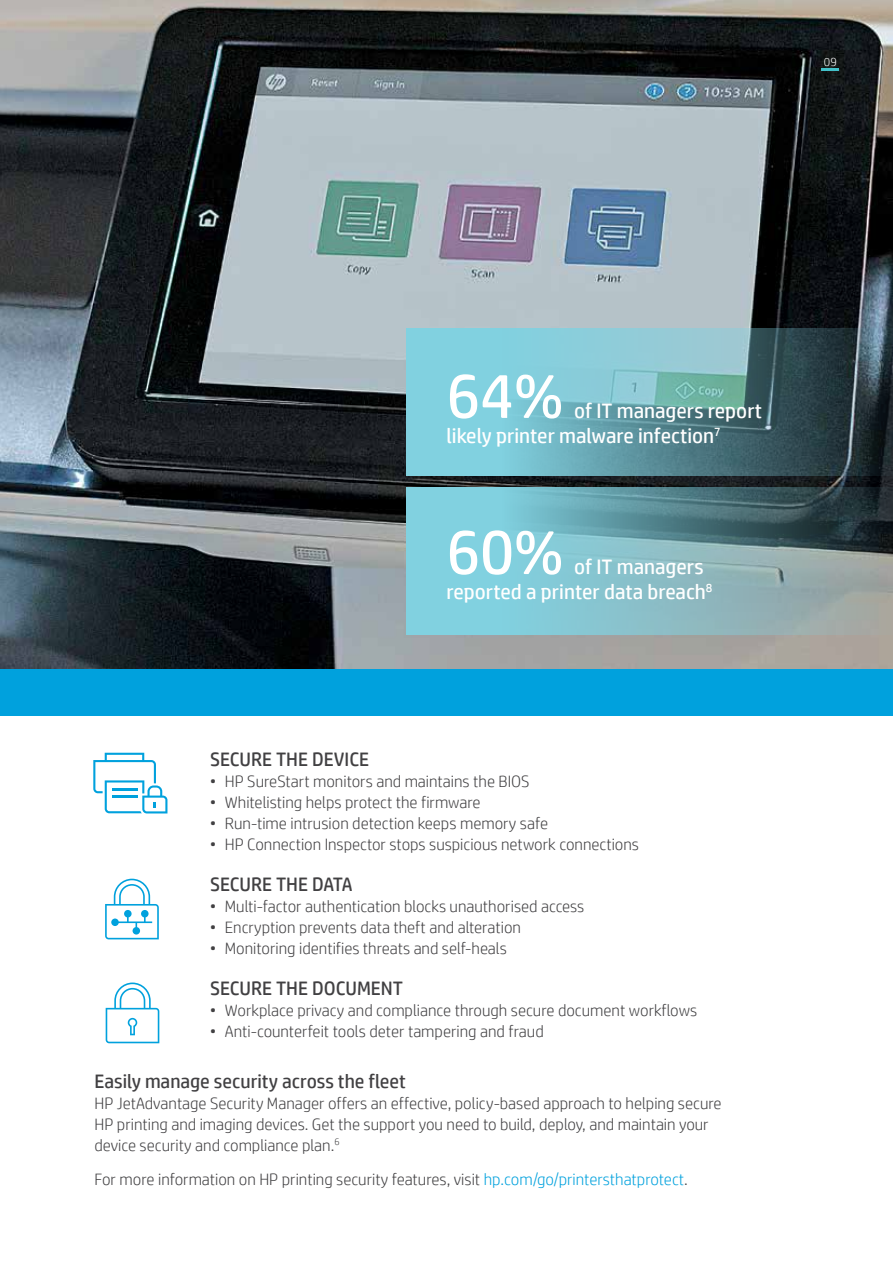
<style>
.page{position:relative;width:893px;height:1263px;background:#fff}
.page>*{position:absolute;margin:0;border:0;box-sizing:border-box;transform-origin:0 0}
.t1{font:63px "HP Simplified";color:#fff}
.t2{font:21px/25.2px "HP Simplified";color:#fff}
.t3{font:19.5px "HP Simplified";color:#414042}
.t4{font:300 16.5px/21px "HP Simplified";color:#414042}
.t5{font:300 12px "HP Simplified";color:#fff}
.s1{color:#00a1dd}
</style>
<div class="page">
<div style="left:0;top:634px;width:893px;height:82px;background:#00a1dd"></div>
<img style="left:0;top:0;width:893px;height:669px">
<svg style="left:406px;top:487px;width:487px;height:147px"></svg>
<svg style="left:406px;top:328px;width:487px;height:148px"></svg>
<svg style="left:93px;top:753px;width:74px;height:60px"></svg>
<svg style="left:105px;top:879px;width:54px;height:60px"></svg>
<svg style="left:106px;top:982px;width:53px;height:61px"></svg>
<hr style="left:822px;top:68px;width:17px;height:3px;background:#42c1c8">
<p class="t5" style="left:824px;top:54px;width:14px">09</p>
<h1 class="t1" style="left:446px;top:355px;width:118px">64%</h1>
<p class="t2" style="left:446px;top:398px;width:317px;text-indent:128px">of IT managers report likely printer malware infection<sup>7</sup></p>
<h1 class="t1" style="left:446px;top:511px;width:118px">60%</h1>
<p class="t2" style="left:446px;top:554px;width:268px;text-indent:128px">of IT managers reported a printer data breach<sup>8</sup></p>
<p class="t3" style="left:210px;top:746px;width:161px">SECURE THE DEVICE</p>
<p class="t4" style="left:210px;top:770px;width:321px">• HP SureStart monitors and maintains the BIOS</p>
<p class="t4" style="left:210px;top:791px;width:272px">• Whitelisting helps protect the firmware</p>
<p class="t4" style="left:210px;top:812px;width:340px">• Run-time intrusion detection keeps memory safe</p>
<p class="t4" style="left:210px;top:833px;width:431px">• HP Connection Inspector stops suspicious network connections</p>
<p class="t3" style="left:210px;top:871px;width:144px">SECURE THE DATA</p>
<p class="t4" style="left:210px;top:895px;width:376px">• Multi-factor authentication blocks unauthorised access</p>
<p class="t4" style="left:210px;top:916px;width:313px">• Encryption prevents data theft and alteration</p>
<p class="t4" style="left:210px;top:937px;width:298px">• Monitoring identifies threats and self-heals</p>
<p class="t3" style="left:210px;top:975px;width:195px">SECURE THE DOCUMENT</p>
<p class="t4" style="left:210px;top:999px;width:489px">• Workplace privacy and compliance through secure document workflows</p>
<p class="t4" style="left:210px;top:1020px;width:335px">• Anti-counterfeit tools deter tampering and fraud</p>
<p class="t3" style="left:94px;top:1068px;width:313px">Easily manage security across the fleet</p>
<p class="t4" style="left:94px;top:1092px;width:629px">HP JetAdvantage Security Manager offers an effective, policy-based approach to helping secure<br>HP printing and imaging devices. Get the support you need to build, deploy, and maintain your device security and compliance plan.<sup>6</sup></p>
<p class="t4" style="left:94px;top:1168px;width:595px">For more information on HP printing security features, visit <span class="s1">hp.com/go/printersthatprotect</span>.</p>
</div>
